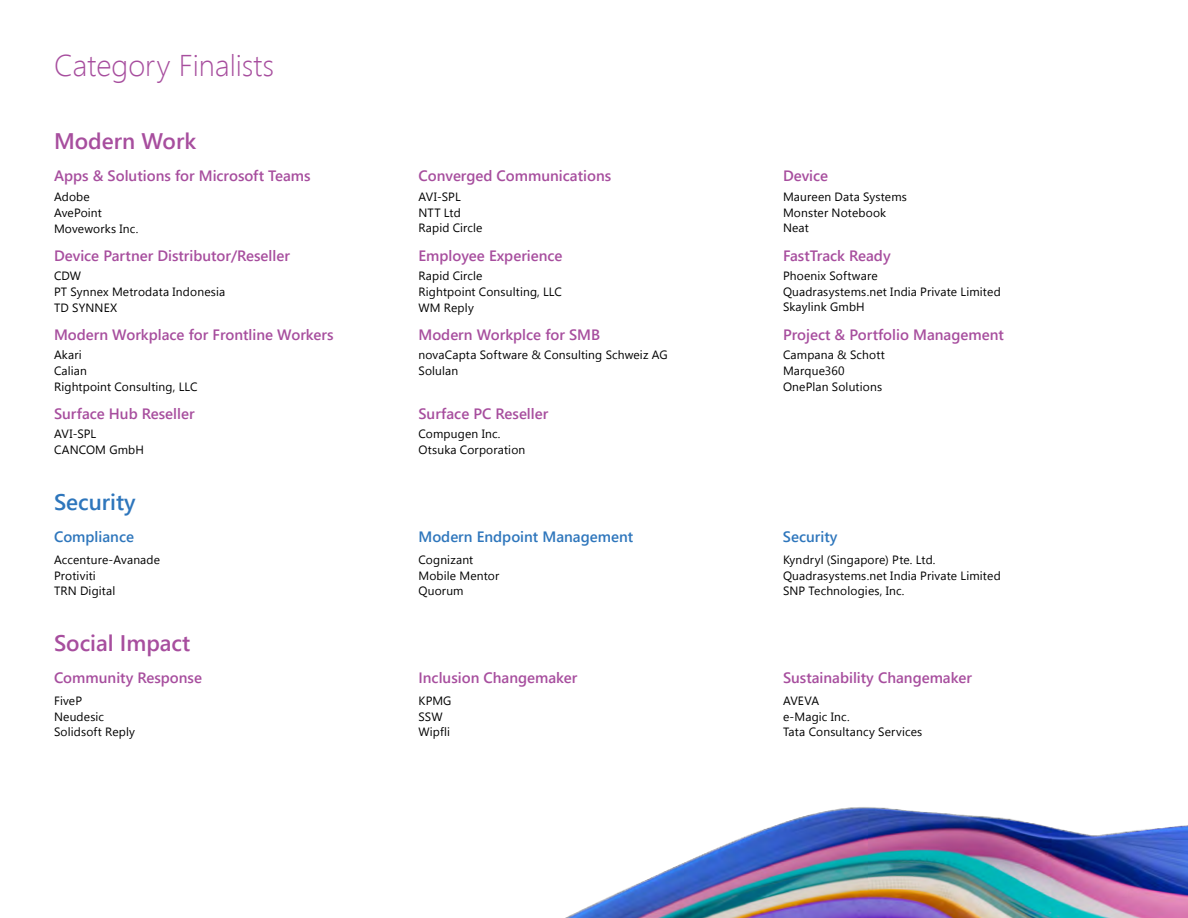
<style>
.page{position:relative;width:1188px;height:918px;background:#fff}
.page>*{position:absolute;margin:0;border:0;box-sizing:border-box;transform-origin:0 0}
.t1{font:300 30px "Segoe UI";color:#a74e9e}
.t2{font:600 22.5px "Segoe UI";color:#a74e9e}
.t3{font:600 22.5px "Segoe UI";color:#2e76bc}
.t4{font:600 15px "Segoe UI";color:#a74e9e}
.t5{font:600 15px "Segoe UI";color:#2e76bc}
.t6{font:12px/15.8px "Segoe UI";letter-spacing:.015em;color:#000}
</style>
<div class="page">
<img style="left:565px;top:807px;width:623px;height:111px">
<p class="t1" style="left:54px;top:45px;width:222px">Category Finalists</p>
<p class="t2" style="left:54px;top:124px;width:144px">Modern Work</p>
<p class="t4" style="left:54px;top:165px;width:258px">Apps &amp; Solutions for Microsoft Teams</p>
<p class="t6" style="left:54px;top:188px;width:86px">Adobe<br>AvePoint<br>Moveworks Inc.</p>
<p class="t4" style="left:54px;top:244px;width:237px">Device Partner Distributor/Reseller</p>
<p class="t6" style="left:54px;top:267px;width:173px">CDW<br>PT Synnex Metrodata Indonesia<br>TD SYNNEX</p>
<p class="t4" style="left:54px;top:323px;width:281px">Modern Workplace for Frontline Workers</p>
<p class="t6" style="left:54px;top:346px;width:145px">Akari<br>Calian<br>Rightpoint Consulting, LLC</p>
<p class="t4" style="left:54px;top:402px;width:142px">Surface Hub Reseller</p>
<p class="t6" style="left:54px;top:426px;width:92px">AVI-SPL<br>CANCOM GmbH</p>
<p class="t3" style="left:54px;top:485px;width:83px">Security</p>
<p class="t5" style="left:54px;top:525px;width:82px">Compliance</p>
<p class="t6" style="left:54px;top:551px;width:108px">Accenture-Avanade<br>Protiviti<br>TRN Digital</p>
<p class="t2" style="left:54px;top:626px;width:138px">Social Impact</p>
<p class="t4" style="left:54px;top:666px;width:149px">Community Response</p>
<p class="t6" style="left:54px;top:692px;width:83px">FiveP<br>Neudesic<br>Solidsoft Reply</p>
<p class="t4" style="left:419px;top:165px;width:194px">Converged Communications</p>
<p class="t4" style="left:783px;top:165px;width:47px">Device</p>
<p class="t6" style="left:419px;top:188px;width:44px">AVI-SPL</p>
<p class="t6" style="left:783px;top:188px;width:126px">Maureen Data Systems</p>
<p class="t6" style="left:419px;top:204px;width:44px">NTT Ltd</p>
<p class="t6" style="left:783px;top:204px;width:105px">Monster Notebook</p>
<p class="t6" style="left:419px;top:220px;width:66px">Rapid Circle</p>
<p class="t6" style="left:783px;top:220px;width:27px">Neat</p>
<p class="t4" style="left:419px;top:244px;width:146px">Employee Experience</p>
<p class="t4" style="left:783px;top:244px;width:109px">FastTrack Ready</p>
<p class="t6" style="left:419px;top:267px;width:66px">Rapid Circle</p>
<p class="t6" style="left:783px;top:267px;width:96px">Phoenix Software</p>
<p class="t6" style="left:419px;top:283px;width:145px">Rightpoint Consulting, LLC</p>
<p class="t6" style="left:783px;top:283px;width:219px">Quadrasystems.net India Private Limited</p>
<p class="t6" style="left:419px;top:299px;width:57px">WM Reply</p>
<p class="t6" style="left:783px;top:299px;width:83px">Skaylink GmbH</p>
<p class="t4" style="left:419px;top:323px;width:183px">Modern Workplce for SMB</p>
<p class="t4" style="left:783px;top:323px;width:222px">Project &amp; Portfolio Management</p>
<p class="t6" style="left:419px;top:346px;width:251px">novaCapta Software &amp; Consulting Schweiz AG</p>
<p class="t6" style="left:783px;top:346px;width:103px">Campana &amp; Schott</p>
<p class="t6" style="left:419px;top:362px;width:41px">Solulan</p>
<p class="t6" style="left:783px;top:362px;width:63px">Marque360</p>
<p class="t6" style="left:783px;top:378px;width:101px">OnePlan Solutions</p>
<p class="t4" style="left:419px;top:402px;width:131px">Surface PC Reseller</p>
<p class="t6" style="left:419px;top:426px;width:84px">Compugen Inc.</p>
<p class="t6" style="left:419px;top:441px;width:108px">Otsuka Corporation</p>
<p class="t5" style="left:418px;top:525px;width:216px">Modern Endpoint Management</p>
<p class="t5" style="left:783px;top:525px;width:56px">Security</p>
<p class="t6" style="left:418px;top:551px;width:56px">Cognizant</p>
<p class="t6" style="left:783px;top:551px;width:154px">Kyndryl (Singapore) Pte. Ltd.</p>
<p class="t6" style="left:418px;top:567px;width:82px">Mobile Mentor</p>
<p class="t6" style="left:783px;top:567px;width:219px">Quadrasystems.net India Private Limited</p>
<p class="t6" style="left:418px;top:583px;width:47px">Quorum</p>
<p class="t6" style="left:783px;top:583px;width:123px">SNP Technologies, Inc.</p>
<p class="t4" style="left:418px;top:666px;width:160px">Inclusion Changemaker</p>
<p class="t4" style="left:783px;top:666px;width:190px">Sustainability Changemaker</p>
<p class="t6" style="left:419px;top:692px;width:35px">KPMG</p>
<p class="t6" style="left:783px;top:692px;width:38px">AVEVA</p>
<p class="t6" style="left:419px;top:708px;width:26px">SSW</p>
<p class="t6" style="left:783px;top:708px;width:68px">e-Magic Inc.</p>
<p class="t6" style="left:419px;top:724px;width:33px">Wipfli</p>
<p class="t6" style="left:783px;top:724px;width:141px">Tata Consultancy Services</p>
</div>
